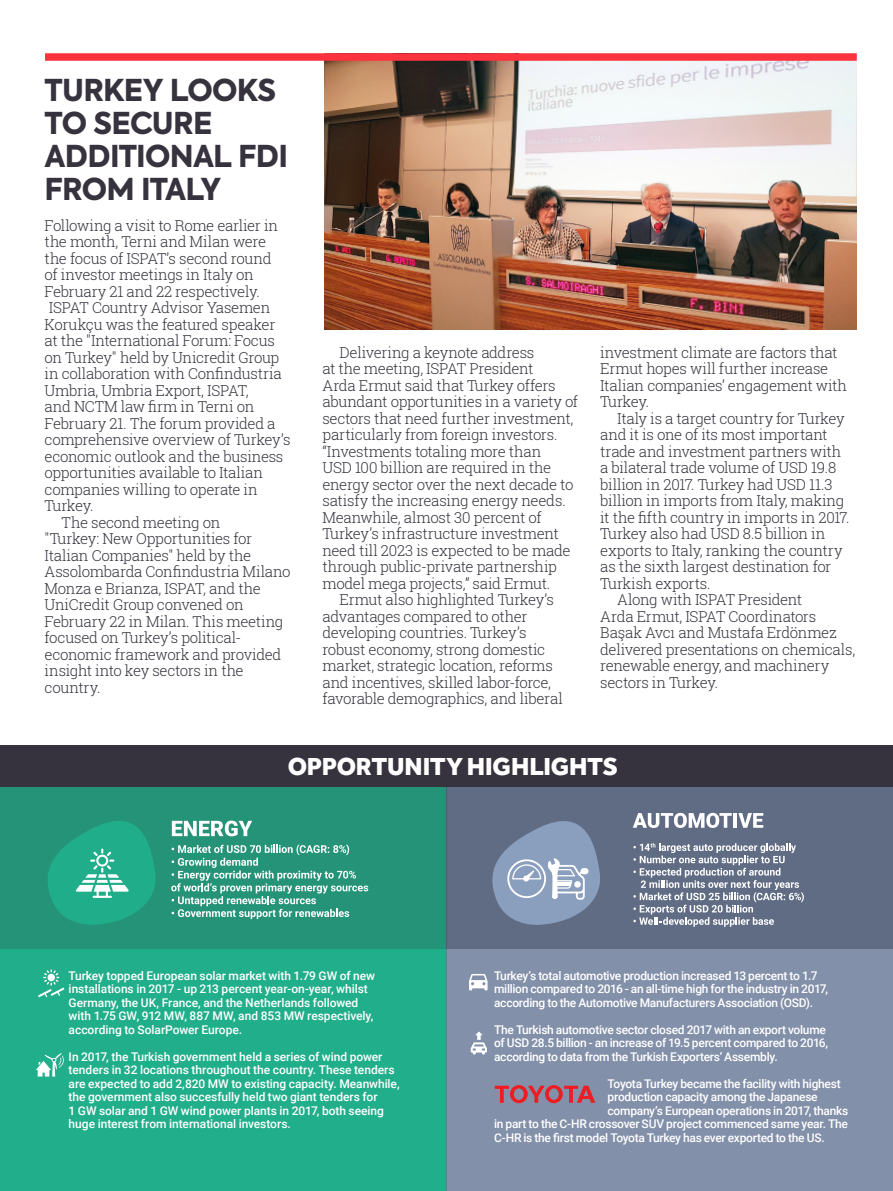
<style>
.page{position:relative;width:893px;height:1191px;background:#fff}
.page>*{position:absolute;margin:0;border:0;box-sizing:border-box;transform-origin:0 0}
.t1{font:800 30px/33px "Axiforma";letter-spacing:-.025em;color:#37333e}
.t2{font:800 25.5px "Effra";letter-spacing:-.005em;color:#fff}
.t3{font:300 15px/16.5px "Roboto Slab";letter-spacing:-.02em;color:#37333e}
.t4{font:500 12px/13.5px "Roboto";letter-spacing:-.02em;color:#fff}
</style>
<div class="page">
<img style="left:324px;top:61px;width:533px;height:269px">
<div style="left:0;top:787px;width:446px;height:162px;background:#259377"></div>
<div style="left:446px;top:787px;width:447px;height:162px;background:#606c83"></div>
<div style="left:0;top:745px;width:893px;height:42px;background:#37333e"></div>
<div style="left:0;top:949px;width:446px;height:242px;background:#21ae8a"></div>
<div style="left:446px;top:949px;width:447px;height:242px;background:#8390a9"></div>
<div style="left:45px;top:53px;width:812px;height:8px;background:#fb333e"></div>
<svg style="left:495px;top:1085px;width:100px;height:18px"></svg>
<svg style="left:48px;top:821px;width:108px;height:104px"></svg>
<svg style="left:172px;top:820px;width:80px;height:16px"></svg>
<svg style="left:171px;top:844px;width:197px;height:75px"></svg>
<svg style="left:492px;top:821px;width:108px;height:104px"></svg>
<svg style="left:38px;top:969px;width:27px;height:28px"></svg>
<div style="left:48px;top:973px;width:7px;height:8px;background:#fff;border-radius:4px"></div>
<svg style="left:36px;top:1053px;width:28px;height:23px"></svg>
<svg style="left:633px;top:813px;width:99px;height:15px"></svg>
<hr style="left:733px;top:813px;width:4px;height:14px;background:#fff">
<svg style="left:738px;top:813px;width:25px;height:14px"></svg>
<svg style="left:633px;top:843px;width:171px;height:84px"></svg>
<svg style="left:471px;top:1031px;width:16px;height:23px"></svg>
<svg style="left:469px;top:974px;width:18px;height:16px"></svg>
<p class="t1" style="left:45px;top:74px;width:245px">TURKEY LOOKS<br>TO SECURE<br>ADDITIONAL FDI<br>FROM ITALY</p>
<p class="t3" style="left:45px;top:216px;width:235px">Following a visit to Rome earlier in the month, Terni and Milan were the focus of ISPAT’s second round of investor meetings in Italy on<br>February 21 and 22 respectively.</p>
<p class="t3" style="left:45px;top:299px;width:247px">ISPAT Country Advisor Yasemen<br>Korukçu was the featured speaker at the "International Forum: Focus on Turkey" held by Unicredit Group in collaboration with Confindustria<br>Umbria, Umbria Export, ISPAT,<br>and NCTM law firm in Terni on<br>February 21. The forum provided a comprehensive overview of Turkey’s economic outlook and the business opportunities available to Italian companies willing to operate in<br>Turkey.</p>
<p class="t3" style="left:45px;top:513px;width:247px;text-indent:17px">The second meeting on<br>"Turkey: New Opportunities for<br>Italian Companies" held by the<br>Assolombarda Confindustria Milano<br>Monza e Brianza, ISPAT, and the<br>UniCredit Group convened on<br>February 22 in Milan. This meeting focused on Turkey’s political&shy;economic framework and provided insight into key sectors in the country.</p>
<p class="t3" style="left:322px;top:344px;width:257px;text-indent:17px">Delivering a keynote address<br>at the meeting, ISPAT President<br>Arda Ermut said that Turkey offers abundant opportunities in a variety of sectors that need further investment, particularly from foreign investors. “Investments totaling more than<br>USD 100 billion are required in the energy sector over the next decade to satisfy the increasing energy needs.<br>Meanwhile, almost 30 percent of Turkey’s infrastructure investment need till 2023 is expected to be made through public-private partnership model mega projects,” said Ermut.</p>
<p class="t3" style="left:322px;top:591px;width:242px;text-indent:17px">Ermut also highlighted Turkey’s advantages compared to other developing countries. Turkey’s robust economy, strong domestic market, strategic location, reforms and incentives, skilled labor-force, favorable demographics, and liberal</p>
<p class="t3" style="left:600px;top:344px;width:248px">investment climate are factors that<br>Ermut hopes will further increase<br>Italian companies’ engagement with<br>Turkey.</p>
<p class="t3" style="left:600px;top:410px;width:251px;text-indent:17px">Italy is a target country for Turkey and it is one of its most important trade and investment partners with a bilateral trade volume of USD 19.8 billion in 2017. Turkey had USD 11.3 billion in imports from Italy, making it the fifth country in imports in 2017.<br>Turkey also had USD 8.5 billion in exports to Italy, ranking the country as the sixth largest destination for Turkish exports.</p>
<p class="t3" style="left:600px;top:591px;width:256px;text-indent:17px">Along with ISPAT President<br>Arda Ermut, ISPAT Coordinators<br>Başak Avcı and Mustafa Erdönmez delivered presentations on chemicals, renewable energy, and machinery sectors in Turkey.</p>
<p class="t2" style="left:288px;top:750px;width:332px">OPPORTUNITY HIGHLIGHTS</p>
<p class="t4" style="left:69px;top:968px;width:308px">Turkey topped European solar market with 1.79 GW of new installations in 2017 - up 213 percent year-on-year, whilst Germany, the UK, France, and the Netherlands followed with 1.75 GW, 912 MW, 887 MW, and 853 MW respectively, according to SolarPower Europe.</p>
<p class="t4" style="left:69px;top:1049px;width:333px">In 2017, the Turkish government held a series of wind power tenders in 32 locations throughout the country. These tenders are expected to add 2,820 MW to existing capacity. Meanwhile, the government also succesfully held two giant tenders for<br>1 GW solar and 1 GW wind power plants in 2017, both seeing huge interest from international investors.</p>
<p class="t4" style="left:494px;top:968px;width:335px">Turkey’s total automotive production increased 13 percent to 1.7 million compared to 2016 - an all-time high for the industry in 2017, according to the Automotive Manufacturers Association (OSD).</p>
<p class="t4" style="left:494px;top:1022px;width:336px">The Turkish automotive sector closed 2017 with an export volume of USD 28.5 billion - an increase of 19.5 percent compared to 2016, according to data from the Turkish Exporters’ Assembly.</p>
<p class="t4" style="left:608px;top:1076px;width:235px">Toyota Turkey became the facility with highest</p>
<p class="t4" style="left:608px;top:1089px;width:212px">production capacity among the Japanese</p>
<p class="t4" style="left:608px;top:1103px;width:242px">company’s European operations in 2017, thanks</p>
<p class="t4" style="left:494px;top:1116px;width:355px">in part to the C-HR crossover SUV project commenced same year. The</p>
<p class="t4" style="left:494px;top:1130px;width:332px">C-HR is the first model Toyota Turkey has ever exported to the US.</p>
</div>
